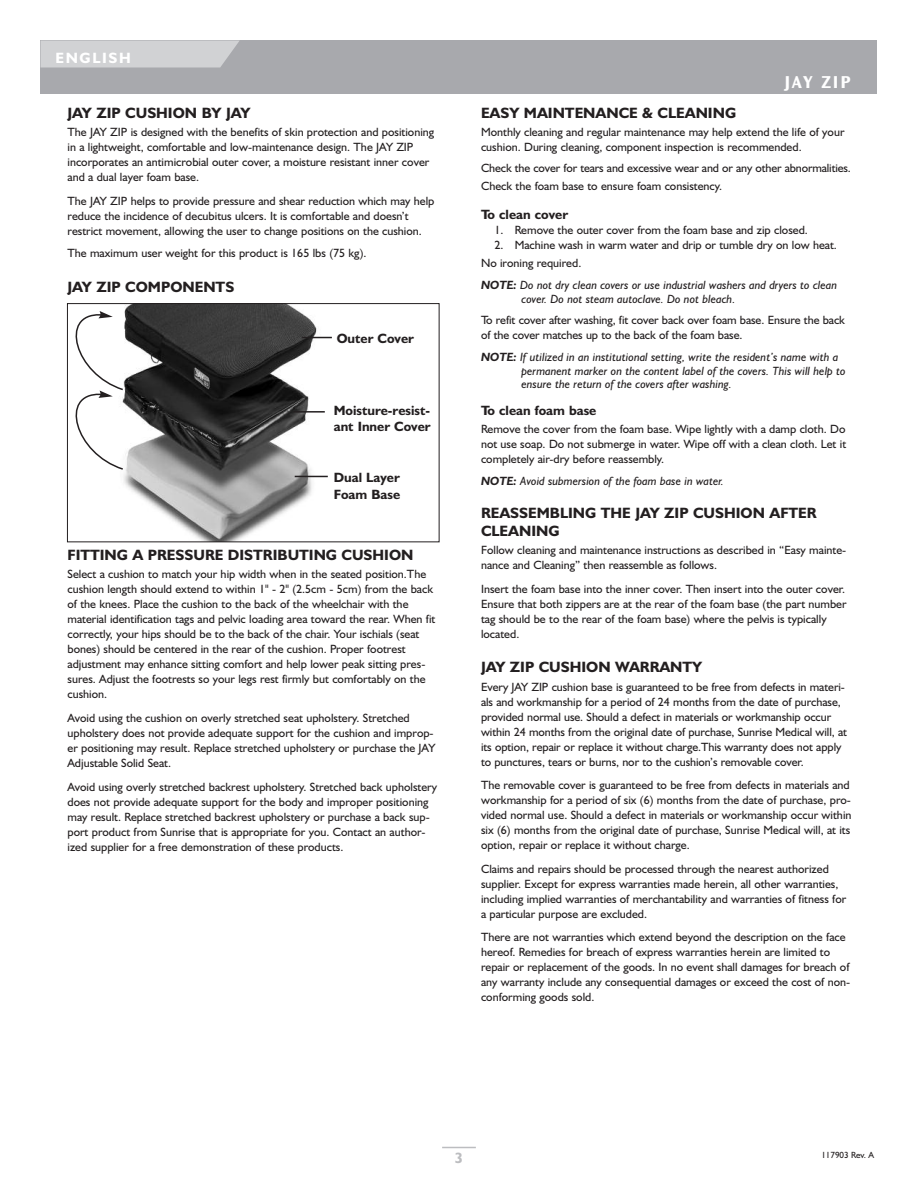
<style>
.page{position:relative;width:918px;height:1188px;background:#fff}
.page>*{position:absolute;margin:0;border:0;box-sizing:border-box;transform-origin:0 0}
.t1{font:18px "Ocean Sans MM.648.wt.475.wd";letter-spacing:.095em;color:#fff}
.t2{font:700 15px/18px "Humanist 521 BT";color:#231f20}
.t3{font:700 15px "Humanist 521 BT";letter-spacing:.11em;color:#fff}
.t4{font:700 15px "Humanist 521 BT";color:#bcbdc0}
.t5{font:700 13.5px/16.2px "Humanist 521 BT";color:#231f20}
.t6{font:12px/15px "Humanist 521 BT";color:#231f20}
.t7{font:italic 12px/13.5px "Humanist 521 BT";color:#231f20}
.t8{font:9px "Humanist 521 BT";color:#231f20}
.s1{font-weight:700}
</style>
<div class="page">
<div style="left:40px;top:40px;width:838px;height:54px;background:#a8a9ad"></div>
<svg style="left:40px;top:40px;width:200px;height:28px;background:#cdced0"></svg>
<hr style="left:442px;top:1147px;width:34px;height:1px;background:#bcbdc0">
<img style="left:123px;top:305px;width:200px;height:235px">
<div style="left:67px;top:303px;width:373px;height:239px;border:1px solid #231f20"></div>
<hr style="left:302px;top:337px;width:30px;height:1px;background:#231f20">
<hr style="left:293px;top:411px;width:32px;height:2px;background:#231f20">
<hr style="left:295px;top:476px;width:33px;height:1px;background:#231f20">
<svg style="left:66px;top:311px;width:59px;height:160px"></svg>
<p class="t3" style="left:56px;top:52px;width:77px">ENGLISH</p>
<p class="t2" style="left:68px;top:106px;width:185px">JAY ZIP CUSHION BY JAY</p>
<p class="t6" style="left:68px;top:126px;width:368px">The JAY ZIP is designed with the benefits of skin protection and positioning in a lightweight, comfortable and low-maintenance design. The JAY ZIP incorporates an antimicrobial outer cover, a moisture resistant inner cover and a dual layer foam base.</p>
<p class="t6" style="left:68px;top:195px;width:369px">The JAY ZIP helps to provide pressure and shear reduction which may help reduce the incidence of decubitus ulcers. It is comfortable and doesn’t restrict movement, allowing the user to change positions on the cushion.</p>
<p class="t6" style="left:68px;top:247px;width:300px">The maximum user weight for this product is 165 lbs (75 kg).</p>
<p class="t2" style="left:68px;top:279px;width:168px">JAY ZIP COMPONENTS</p>
<p class="t5" style="left:337px;top:332px;width:79px">Outer Cover</p>
<p class="t5" style="left:334px;top:403px;width:98px">Moisture-resist&shy;ant Inner Cover</p>
<p class="t5" style="left:334px;top:471px;width:68px">Dual Layer<br>Foam Base</p>
<p class="t2" style="left:67px;top:548px;width:348px">FITTING A PRESSURE DISTRIBUTING CUSHION</p>
<p class="t6" style="left:67px;top:568px;width:370px">Select a cushion to match your hip width when in the seated position.The cushion length should extend to within 1" - 2" (2.5cm - 5cm) from the back of the knees. Place the cushion to the back of the wheelchair with the material identification tags and pelvic loading area toward the rear. When fit correctly, your hips should be to the back of the chair. Your ischials (seat bones) should be centered in the rear of the cushion. Proper footrest adjustment may enhance sitting comfort and help lower peak sitting pres&shy;sures. Adjust the footrests so your legs rest firmly but comfortably on the cushion.</p>
<p class="t6" style="left:68px;top:712px;width:369px">Avoid using the cushion on overly stretched seat upholstery. Stretched upholstery does not provide adequate support for the cushion and improp&shy;er positioning may result. Replace stretched upholstery or purchase the JAY Adjustable Solid Seat.</p>
<p class="t6" style="left:67px;top:780px;width:371px">Avoid using overly stretched backrest upholstery. Stretched back upholstery does not provide adequate support for the body and improper positioning may result. Replace stretched backrest upholstery or purchase a back sup&shy;port product from Sunrise that is appropriate for you. Contact an author&shy;ized supplier for a free demonstration of these products.</p>
<h1 class="t1" style="left:785px;top:75px;width:67px">JAY ZIP</h1>
<p class="t2" style="left:481px;top:106px;width:257px">EASY MAINTENANCE &amp; CLEANING</p>
<p class="t6" style="left:481px;top:126px;width:365px">Monthly cleaning and regular maintenance may help extend the life of your cushion. During cleaning, component inspection is recommended.</p>
<p class="t6" style="left:481px;top:160px;width:371px;line-height:18.3px">Check the cover for tears and excessive wear and or any other abnormalities.<br>Check the foam base to ensure foam consistency.</p>
<p class="t5" style="left:481px;top:208px;width:89px">To clean cover</p>
<p class="t6" style="left:495px;top:224px;width:315px">1. Remove the outer cover from the foam base and zip closed.</p>
<p class="t6" style="left:481px;top:237px;width:357px;line-height:18.3px;text-indent:13px">2. Machine wash in warm water and drip or tumble dry on low heat.<br>No ironing required.</p>
<p class="t7" style="left:522px;top:280px;width:317px;text-indent:-41px"><span class="s1">NOTE:</span> Do not dry clean covers or use industrial washers and dryers to clean cover. Do not steam autoclave. Do not bleach.</p>
<p class="t6" style="left:481px;top:314px;width:366px">To refit cover after washing, fit cover back over foam base. Ensure the back of the cover matches up to the back of the foam base.</p>
<p class="t7" style="left:522px;top:352px;width:326px;text-indent:-40px"><span class="s1">NOTE:</span> If utilized in an institutional setting, write the resident’s name with a permanent marker on the content label of the covers. This will help to ensure the return of the covers after washing.</p>
<p class="t5" style="left:481px;top:404px;width:117px">To clean foam base</p>
<p class="t6" style="left:481px;top:423px;width:367px;text-align:justify">Remove the cover from the foam base. Wipe lightly with a damp cloth. Do not use soap. Do not submerge in water. Wipe off with a clean cloth. Let it completely air-dry before reassembly.</p>
<p class="t7" style="left:481px;top:476px;width:244px"><span class="s1">NOTE:</span> Avoid submersion of the foam base in water.</p>
<p class="t2" style="left:481px;top:505px;width:337px">REASSEMBLING THE JAY ZIP CUSHION AFTER<br>CLEANING</p>
<p class="t6" style="left:481px;top:544px;width:367px">Follow cleaning and maintenance instructions as described in “Easy mainte&shy;nance and Cleaning” then reassemble as follows.</p>
<p class="t6" style="left:481px;top:582px;width:367px">Insert the foam base into the inner cover. Then insert into the outer cover.<br>Ensure that both zippers are at the rear of the foam base (the part number tag should be to the rear of the foam base) where the pelvis is typically located.</p>
<p class="t2" style="left:481px;top:660px;width:223px">JAY ZIP CUSHION WARRANTY</p>
<p class="t6" style="left:481px;top:680px;width:368px">Every JAY ZIP cushion base is guaranteed to be free from defects in materi&shy;als and workmanship for a period of 24 months from the date of purchase, provided normal use. Should a defect in materials or workmanship occur within 24 months from the original date of purchase, Sunrise Medical will, at its option, repair or replace it without charge.This warranty does not apply to punctures, tears or burns, nor to the cushion’s removable cover.</p>
<p class="t6" style="left:481px;top:779px;width:372px">The removable cover is guaranteed to be free from defects in materials and workmanship for a period of six (6) months from the date of purchase, pro&shy;vided normal use. Should a defect in materials or workmanship occur within six (6) months from the original date of purchase, Sunrise Medical will, at its option, repair or replace it without charge.</p>
<p class="t6" style="left:481px;top:863px;width:367px">Claims and repairs should be processed through the nearest authorized supplier. Except for express warranties made herein, all other warranties, including implied warranties of merchantability and warranties of fitness for a particular purpose are excluded.</p>
<p class="t6" style="left:481px;top:931px;width:371px">There are not warranties which extend beyond the description on the face hereof. Remedies for breach of express warranties herein are limited to repair or replacement of the goods. In no event shall damages for breach of any warranty include any consequential damages or exceed the cost of non&shy;conforming goods sold.</p>
<p class="t4" style="left:455px;top:1152px;width:10px">3</p>
<p class="t8" style="left:821px;top:1152px;width:54px">117903 Rev. A</p>
</div>
